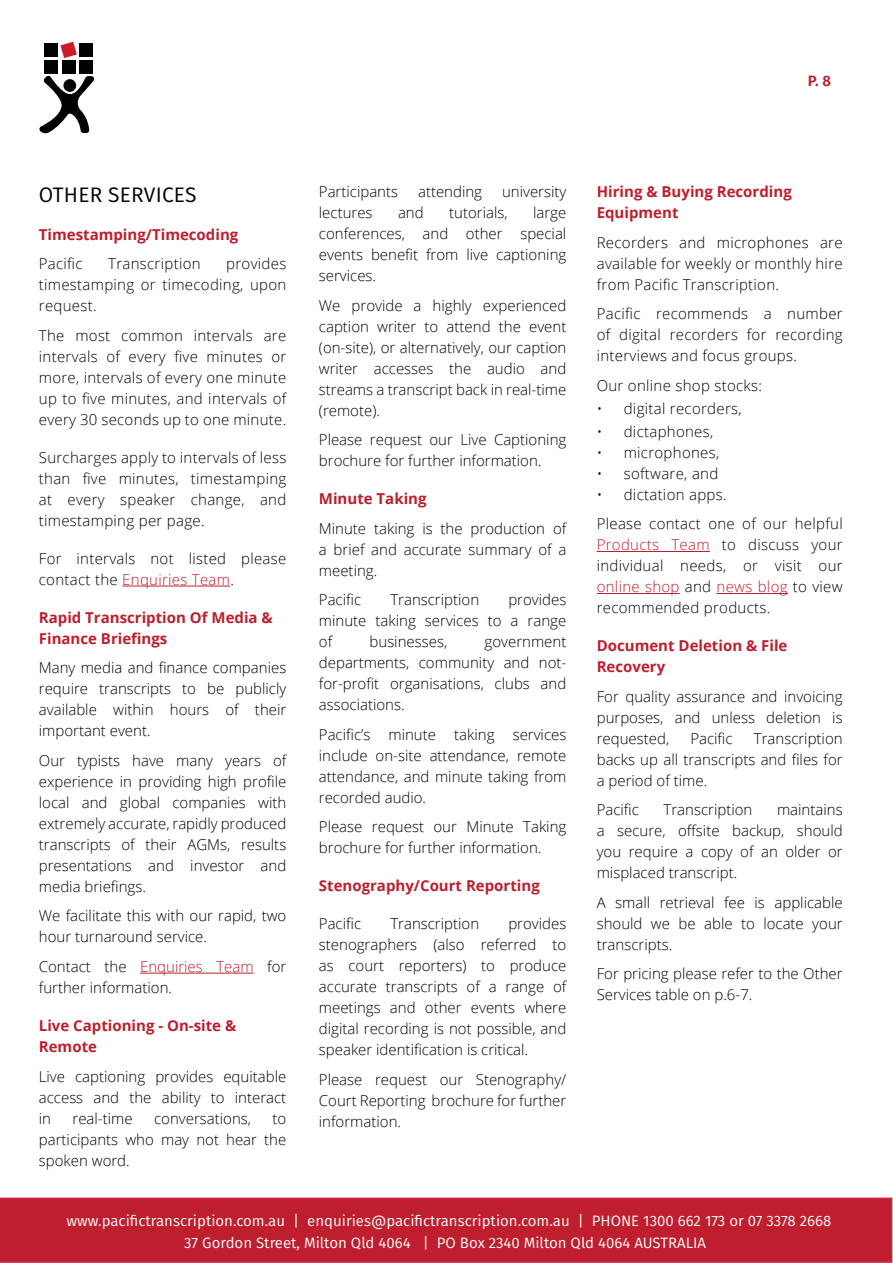
<style>
.page{position:relative;width:893px;height:1263px;background:#fff}
.page>*{position:absolute;margin:0;border:0;box-sizing:border-box;transform-origin:0 0}
.t1{font:21px "Fira Sans";letter-spacing:.01em;color:#000}
.t2{font:300 15px/21px "Open Sans";color:#000;text-align:justify}
.t3{font:700 15px/21px "Open Sans";color:#be1e2d}
.t4{font:300 15px/21px "Open Sans";letter-spacing:.02em;color:#000}
.t5{font:15px/22.2px "Fira Sans";color:#fff;text-align:center}
.t6{font:600 15px "Fira Sans";color:#be1e2d}
.s1{color:#be1e2d}
</style>
<div class="page">
<div style="left:0;top:1197px;width:892px;height:66px;background:#be1e2d"></div>
<hr style="left:122px;top:586px;width:108px;height:1px;background:#be1e2d">
<hr style="left:140px;top:973px;width:114px;height:1px;background:#be1e2d">
<hr style="left:597px;top:551px;width:113px;height:1px;background:#be1e2d">
<hr style="left:597px;top:593px;width:83px;height:1px;background:#be1e2d">
<hr style="left:717px;top:593px;width:71px;height:1px;background:#be1e2d">
<svg style="left:39px;top:75px;width:56px;height:59px"></svg>
<div style="left:63px;top:79px;width:13px;height:13px;background:#000;border-radius:50%"></div>
<div style="left:45px;top:43px;width:13px;height:14px;background:#000"></div>
<svg style="left:60px;top:42px;width:17px;height:16px"></svg>
<div style="left:79px;top:43px;width:13px;height:14px;background:#000"></div>
<div style="left:45px;top:60px;width:13px;height:14px;background:#000"></div>
<div style="left:62px;top:60px;width:13px;height:14px;background:#000"></div>
<div style="left:79px;top:60px;width:13px;height:14px;background:#000"></div>
<p class="t6" style="left:808px;top:69px;width:24px">P. 8</p>
<h1 class="t1" style="left:39px;top:179px;width:159px">OTHER SERVICES</h1>
<p class="t3" style="left:39px;top:223px;width:201px">Timestamping/Timecoding</p>
<p class="t2" style="left:39px;top:253px;width:45px">Pacific</p>
<p class="t4" style="left:108px;top:253px;width:94px">Transcription</p>
<p class="t2" style="left:39px;top:253px;width:249px;text-indent:187px">provides timestamping or timecoding, upon request.</p>
<p class="t2" style="left:39px;top:324px;width:249px">The most common intervals are intervals of every five minutes or more, intervals of every one minute up to five minutes, and intervals of every 30 seconds up to one minute.</p>
<p class="t2" style="left:39px;top:446px;width:249px">Surcharges apply to intervals of less than five minutes, timestamping at every speaker change, and timestamping per page.</p>
<p class="t4" style="left:39px;top:547px;width:249px">For intervals not listed please contact the <span class="s1">Enquiries Team</span>.</p>
<p class="t3" style="left:39px;top:607px;width:235px">Rapid Transcription Of Media &amp;<br>Finance Briefings</p>
<p class="t2" style="left:39px;top:657px;width:249px">Many media and finance companies require transcripts to be publicly available within hours of their important event.</p>
<p class="t2" style="left:39px;top:750px;width:249px">Our typists have many years of experience in providing high profile local and global companies with extremely accurate, rapidly produced transcripts of their AGMs, results presentations and investor and media briefings.</p>
<p class="t2" style="left:39px;top:905px;width:249px">We facilitate this with our rapid, two hour turnaround service.</p>
<p class="t2" style="left:39px;top:956px;width:249px">Contact the <span class="s1">Enquiries Team</span> for further information.</p>
<p class="t3" style="left:39px;top:1015px;width:199px">Live Captioning - On-site &amp;<br>Remote</p>
<p class="t2" style="left:39px;top:1065px;width:249px">Live captioning provides equitable access and the ability to interact in</p>
<p class="t2" style="left:73px;top:1107px;width:62px">real-time</p>
<p class="t2" style="left:154px;top:1107px;width:98px">conversations,</p>
<p class="t2" style="left:39px;top:1107px;width:249px;text-indent:234px">to participants who may not hear the spoken word.</p>
<p class="t2" style="left:319px;top:181px;width:81px">Participants</p>
<p class="t2" style="left:418px;top:181px;width:66px">attending</p>
<p class="t2" style="left:502px;top:181px;width:66px">university</p>
<p class="t2" style="left:319px;top:202px;width:55px">lectures</p>
<p class="t2" style="left:398px;top:202px;width:27px">and</p>
<p class="t2" style="left:449px;top:202px;width:60px">tutorials,</p>
<p class="t2" style="left:319px;top:202px;width:249px;text-indent:214px">large conferences, and other special events benefit from live captioning services.</p>
<p class="t2" style="left:319px;top:294px;width:249px">We provide a highly experienced caption writer to attend the event (on-site), or alternatively, our caption writer accesses the audio and streams a transcript back in real-time (remote).</p>
<p class="t2" style="left:319px;top:429px;width:249px">Please request our Live Captioning brochure for further information.</p>
<p class="t3" style="left:319px;top:488px;width:109px">Minute Taking</p>
<p class="t2" style="left:319px;top:517px;width:249px">Minute taking is the production of a brief and accurate summary of a meeting.</p>
<p class="t2" style="left:319px;top:589px;width:44px">Pacific</p>
<p class="t2" style="left:390px;top:589px;width:90px">Transcription</p>
<p class="t2" style="left:319px;top:589px;width:249px;text-indent:189px">provides minute taking services to a range of</p>
<p class="t2" style="left:370px;top:631px;width:79px">businesses,</p>
<p class="t2" style="left:319px;top:631px;width:249px;text-indent:166px">government departments, community and not&shy;for-profit organisations, clubs and associations.</p>
<p class="t2" style="left:319px;top:723px;width:249px">Pacific’s minute taking services include on-site attendance, remote attendance, and minute taking from recorded audio.</p>
<p class="t2" style="left:319px;top:816px;width:249px">Please request our Minute Taking brochure for further information.</p>
<p class="t3" style="left:319px;top:875px;width:222px">Stenography/Court Reporting</p>
<p class="t2" style="left:319px;top:913px;width:44px">Pacific</p>
<p class="t2" style="left:390px;top:913px;width:90px">Transcription</p>
<p class="t2" style="left:319px;top:913px;width:249px;text-indent:189px">provides stenographers (also referred to as court reporters) to produce accurate transcripts of a range of meetings and other events where digital recording is not possible, and speaker identification is critical.</p>
<p class="t2" style="left:319px;top:1068px;width:249px">Please request our Stenography/ Court Reporting brochure for further information.</p>
<p class="t3" style="left:597px;top:181px;width:197px">Hiring &amp; Buying Recording<br>Equipment</p>
<p class="t2" style="left:597px;top:231px;width:247px">Recorders and microphones are available for weekly or monthly hire from Pacific Transcription.</p>
<p class="t2" style="left:597px;top:303px;width:247px">Pacific recommends a number of digital recorders for recording interviews and focus groups.</p>
<p class="t4" style="left:597px;top:374px;width:167px">Our online shop stocks:</p>
<p class="t4" style="left:597px;top:397px;width:146px">• digital recorders,</p>
<p class="t4" style="left:597px;top:420px;width:118px">• dictaphones,</p>
<p class="t4" style="left:597px;top:441px;width:124px">• microphones,</p>
<p class="t4" style="left:597px;top:462px;width:123px">• software, and</p>
<p class="t4" style="left:597px;top:479px;width:247px;line-height:29.5px">• dictation apps.<br>Please contact one of our helpful</p>
<p class="t2" style="left:597px;top:534px;width:247px"><span class="s1">Products Team</span> to discuss your individual needs, or visit our <span class="s1">online shop</span> and <span class="s1">news blog</span> to view recommended products.</p>
<p class="t3" style="left:597px;top:635px;width:192px">Document Deletion &amp; File<br>Recovery</p>
<p class="t2" style="left:597px;top:685px;width:247px">For quality assurance and invoicing purposes, and unless deletion is requested,</p>
<p class="t2" style="left:690px;top:727px;width:44px">Pacific</p>
<p class="t2" style="left:597px;top:727px;width:247px;text-indent:157px">Transcription backs up all transcripts and files for a period of time.</p>
<p class="t2" style="left:597px;top:799px;width:44px">Pacific</p>
<p class="t2" style="left:664px;top:799px;width:90px">Transcription</p>
<p class="t2" style="left:597px;top:799px;width:247px;text-indent:180px">maintains a secure, offsite backup, should you require a copy of an older or misplaced transcript.</p>
<p class="t2" style="left:597px;top:891px;width:247px">A small retrieval fee is applicable should we be able to locate your transcripts.</p>
<p class="t2" style="left:597px;top:963px;width:247px">For pricing please refer to the Other<br>Services table on p.6-7.</p>
<p class="t5" style="left:66px;top:1209px;width:766px">www.pacifictranscription.com.au | enquiries@pacifictranscription.com.au | PHONE 1300 662 173 or 07 3378 2668<br>37 Gordon Street, Milton Qld 4064 | PO Box 2340 Milton Qld 4064 AUSTRALIA</p>
</div>
